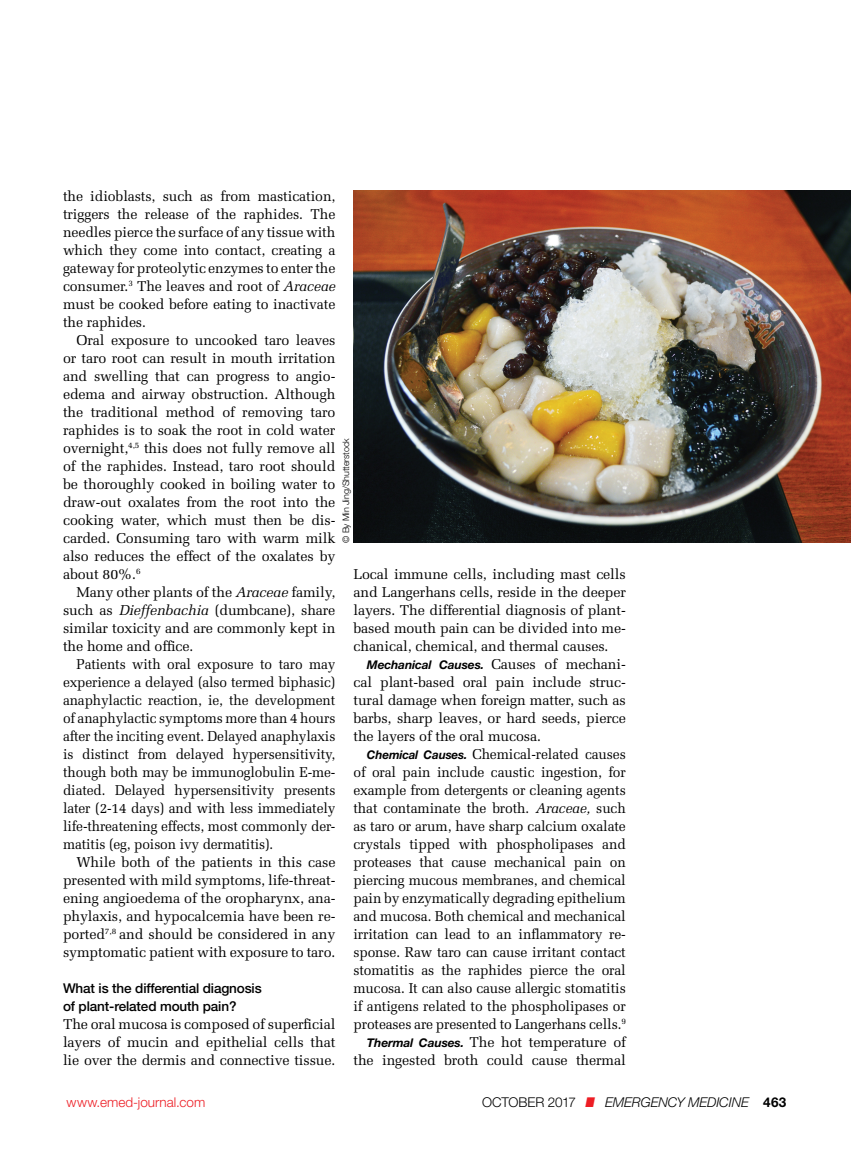
<style>
.page{position:relative;width:851px;height:1161px;background:#fff}
.page>*{position:absolute;margin:0;border:0;box-sizing:border-box;transform-origin:0 0}
.t1{font:14.25px/18px "Melior LT Std";letter-spacing:-.01em;color:#000;text-align:justify}
.t2{font:14.25px/18px "Melior LT Std";letter-spacing:-.01em;color:#000;text-align:justify;scale:.96 1}
.t3{font:500 13.5px/18px "Helvetica Neue LT Std";letter-spacing:-.01em;color:#000}
.t4{font:italic 300 13.5px "Helvetica Neue LT Std";letter-spacing:-.005em;color:#000}
.t5{font:300 13.5px "Helvetica Neue LT Std";color:#ed1d24}
.t6{font:italic 700 12px "Helvetica Neue LT Std";letter-spacing:-.01em;color:#000}
.t7{font:300 9px "Helvetica Neue LT Std";letter-spacing:-.01em;color:#000}
.s1{font-style:italic}
.s2{font-family:"Melior LT Std";font-weight:400;font-style:normal;font-size:14.25px}
.s3{font-family:"Helvetica Neue LT Std";font-weight:700;font-style:italic;font-size:12px}
.s4{font-style:normal}
.s5{font-weight:900;color:#ed1d24}
.s6{font-weight:700;font-style:normal}
</style>
<div class="page">
<img style="left:353px;top:190px;width:497px;height:353px">
<p class="t1" style="left:63px;top:187px;width:274px">the idioblasts, such as from mastication, triggers the release of the raphides. The needles pierce the surface of any tissue with which they come into contact, creating a gateway for proteolytic enzymes to enter the consumer.<sup>3</sup> The leaves and root of <span class="s1">Araceae </span>must be cooked before eating to inactivate the raphides.</p>
<p class="t1" style="left:63px;top:331px;width:274px;text-indent:14px">Oral exposure to uncooked taro leaves or taro root can result in mouth irritation and swelling that can progress to angio&shy;edema and airway obstruction. Although the traditional method of removing taro raphides is to soak the root in cold water overnight,<sup>4,5</sup> this does not fully remove all of the raphides. Instead, taro root should be thoroughly cooked in boiling water to draw-out oxalates from the root into the cooking water, which must then be dis&shy;carded. Consuming taro with warm milk also reduces the effect of the oxalates by about 80%.<sup>6</sup></p>
<p class="t1" style="left:63px;top:583px;width:274px;text-indent:13px">Many other plants of the <span class="s1">Araceae</span> family, such as <span class="s1">Dieffenbachia</span> (dumbcane), share similar toxicity and are commonly kept in the home and office.</p>
<p class="t2" style="left:63px;top:655px;width:285px;text-indent:14px">Patients with oral exposure to taro may experience a delayed (also termed biphasic) anaphylactic reaction, ie, the development of anaphylactic symptoms more than 4 hours after the inciting event. Delayed anaphylaxis is distinct from delayed hypersensitivity, though both may be immunoglobulin E-me&shy;diated. Delayed hypersensitivity presents later (2-14 days) and with less immediately life-threatening effects, most commonly der&shy;matitis (eg, poison ivy dermatitis).</p>
<p class="t1" style="left:63px;top:853px;width:274px;text-indent:13px">While both of the patients in this case presented with mild symptoms, life-threat&shy;ening angioedema of the oropharynx, ana&shy;phylaxis, and hypocalcemia have been re&shy;ported<sup>7,8</sup> and should be considered in any symptomatic patient with exposure to taro.</p>
<p class="t3" style="left:63px;top:979px;width:200px">What is the differential diagnosis of plant-related mouth pain?</p>
<p class="t1" style="left:63px;top:1015px;width:274px">The oral mucosa is composed of superficial layers of mucin and epithelial cells that lie over the dermis and connective tissue.</p>
<p class="t7" style="left:340px;top:543px;width:107px;rotate:-90deg">© By Min Jing/Shutterstock</p>
<p class="t1" style="left:353px;top:565px;width:274px">Local immune cells, including mast cells and Langerhans cells, reside in the deeper layers. The differential diagnosis of plant&shy;based mouth pain can be divided into me&shy;chanical, chemical, and thermal causes.</p>
<p class="t6" style="left:367px;top:657px;width:260px">Mechanical Causes. <span class="s2">Causes of mechani-</span></p>
<p class="t1" style="left:353px;top:673px;width:274px">cal plant-based oral pain include struc&shy;tural damage when foreign matter, such as barbs, sharp leaves, or hard seeds, pierce the layers of the oral mucosa.</p>
<p class="t1" style="left:353px;top:745px;width:274px;text-align:right"><span class="s3">Chemical Causes.</span> Chemical-related causes of oral pain include caustic ingestion, for example from detergents or cleaning agents that contaminate the broth. <span class="s1">Araceae,</span> such as taro or arum, have sharp calcium oxalate crystals tipped with phospholipases and proteases that cause mechanical pain on piercing mucous membranes, and chemical pain by enzymatically degrading epithelium and mucosa. Both chemical and mechanical irritation can lead to an inflammatory re&shy;sponse. Raw taro can cause irritant contact stomatitis as the raphides pierce the oral mucosa. It can also cause allergic stomatitis if antigens related to the phospholipases or proteases are presented to Langerhans cells.<sup>9<br></sup><span class="s3">Thermal Causes.</span> The hot temperature of the ingested broth could cause thermal</p>
<p class="t5" style="left:67px;top:1094px;width:140px">www.emed-journal.com</p>
<p class="t4" style="left:482px;top:1094px;width:306px"><span class="s4">OCTOBER 2017</span> <span class="s5">I</span> EMERGENCY MEDICINE <span class="s6">463</span></p>
</div>
